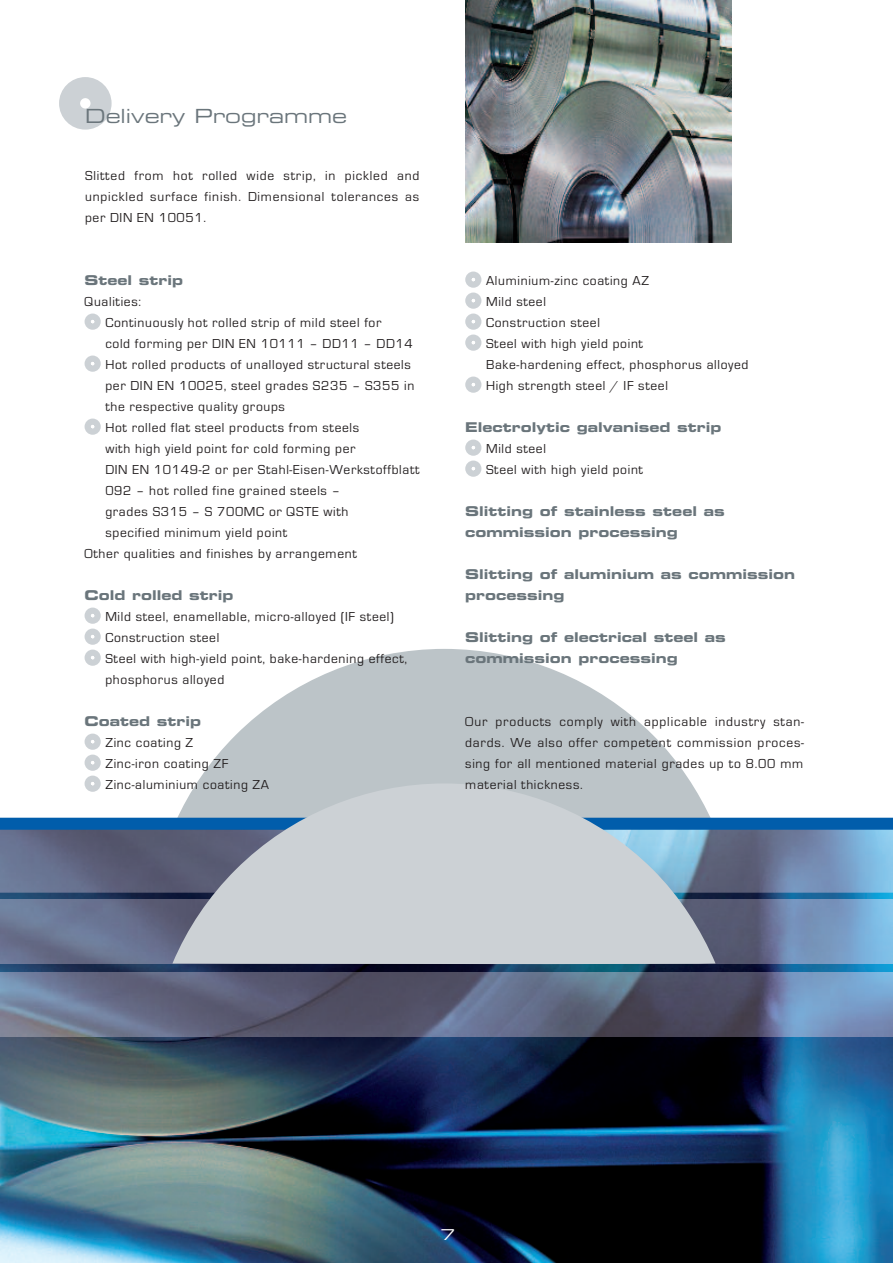
<style>
.page{position:relative;width:893px;height:1263px;background:#fff}
.page>*{position:absolute;margin:0;border:0;box-sizing:border-box;transform-origin:0 0}
.t1{font:19.5px "Eurostile Extended Two";color:#6a757b}
.t2{font:15px "Eurostile Extended Two";color:#fff}
.t3{font:13.5px/21px "Eurostile";letter-spacing:.05em;color:#231f20}
.t4{font:13.5px/21px "Eurostile Bold Extended Two";color:#6a757b}
</style>
<div class="page">
<img style="left:0;top:893px;width:893px;height:370px">
<img style="left:0;top:900px;width:893px;height:64px">
<img style="left:0;top:900px;width:1px;height:40px">
<img style="left:0;top:830px;width:893px;height:63px">
<svg style="left:197px;top:649px;width:494px;height:134px;fill:#bcc4c8"></svg>
<svg style="left:59px;top:77px;width:53px;height:53px"></svg>
<div style="left:0;top:818px;width:893px;height:12px;background:#015dab"></div>
<img style="left:466px;top:0;width:266px;height:242px">
<img style="left:0;top:972px;width:893px;height:64px">
<svg style="left:172px;top:783px;width:544px;height:181px;background:#b7c1ca"></svg>
<svg style="left:465px;top:377px;width:16px;height:16px"></svg>
<svg style="left:465px;top:272px;width:16px;height:79px"></svg>
<svg style="left:85px;top:419px;width:16px;height:16px"></svg>
<svg style="left:85px;top:356px;width:16px;height:16px"></svg>
<svg style="left:465px;top:440px;width:16px;height:37px"></svg>
<svg style="left:85px;top:734px;width:16px;height:58px"></svg>
<svg style="left:85px;top:608px;width:16px;height:58px"></svg>
<svg style="left:85px;top:314px;width:16px;height:16px"></svg>
<h1 class="t1" style="left:85px;top:109px;width:264px">Delivery Programme</h1>
<p class="t3" style="left:85px;top:165px;width:336px;text-align:justify">Slitted from hot rolled wide strip, in pickled and unpickled surface finish. Dimensional tolerances as per DIN EN 10051.</p>
<p class="t4" style="left:85px;top:271px;width:100px">Steel strip</p>
<p class="t3" style="left:85px;top:291px;width:58px">Qualities:</p>
<p class="t3" style="left:105px;top:312px;width:278px">Continuously hot rolled strip of mild steel for</p>
<p class="t3" style="left:105px;top:333px;width:309px">cold forming per DIN EN 10111 – DD11 – DD14</p>
<p class="t3" style="left:105px;top:354px;width:307px">Hot rolled products of unalloyed structural steels</p>
<p class="t3" style="left:105px;top:375px;width:310px">per DIN EN 10025, steel grades S235 – S355 in</p>
<p class="t3" style="left:105px;top:396px;width:181px">the respective quality groups</p>
<p class="t3" style="left:105px;top:417px;width:255px">Hot rolled flat steel products from steels</p>
<p class="t3" style="left:105px;top:438px;width:252px">with high yield point for cold forming per</p>
<p class="t3" style="left:105px;top:459px;width:316px">DIN EN 10149-2 or per Stahl-Eisen-Werkstoffblatt</p>
<p class="t3" style="left:105px;top:480px;width:236px">092 – hot rolled fine grained steels –</p>
<p class="t3" style="left:105px;top:501px;width:245px">grades S315 – S 700MC or QSTE with</p>
<p class="t3" style="left:105px;top:522px;width:183px">specified minimum yield point</p>
<p class="t3" style="left:85px;top:543px;width:274px">Other qualities and finishes by arrangement</p>
<p class="t4" style="left:85px;top:586px;width:151px">Cold rolled strip</p>
<p class="t3" style="left:105px;top:606px;width:303px">Mild steel, enamellable, micro-alloyed (IF steel)<br>Construction steel<br>Steel with high-yield point, bake-hardening effect, phosphorus alloyed</p>
<p class="t4" style="left:85px;top:712px;width:118px">Coated strip</p>
<p class="t3" style="left:105px;top:732px;width:165px">Zinc coating Z<br>Zinc-iron coating ZF<br>Zinc-aluminium coating ZA</p>
<p class="t3" style="left:486px;top:270px;width:264px">Aluminium-zinc coating AZ<br>Mild steel<br>Construction steel<br>Steel with high yield point<br>Bake-hardening effect, phosphorus alloyed<br>High strength steel / IF steel</p>
<p class="t4" style="left:465px;top:418px;width:258px">Electrolytic galvanised strip</p>
<p class="t3" style="left:486px;top:438px;width:158px">Mild steel<br>Steel with high yield point</p>
<p class="t4" style="left:465px;top:502px;width:261px">Slitting of stainless steel as commission processing</p>
<p class="t4" style="left:465px;top:565px;width:331px">Slitting of aluminium as commission processing</p>
<p class="t4" style="left:465px;top:628px;width:262px">Slitting of electrical steel as commission processing</p>
<p class="t3" style="left:465px;top:711px;width:340px;text-align:justify">Our products comply with applicable industry stan&shy;dards. We also offer competent commission proces&shy;sing for all mentioned material grades up to 8.00 mm material thickness.</p>
<p class="t2" style="left:440px;top:1229px;width:16px">7</p>
</div>
